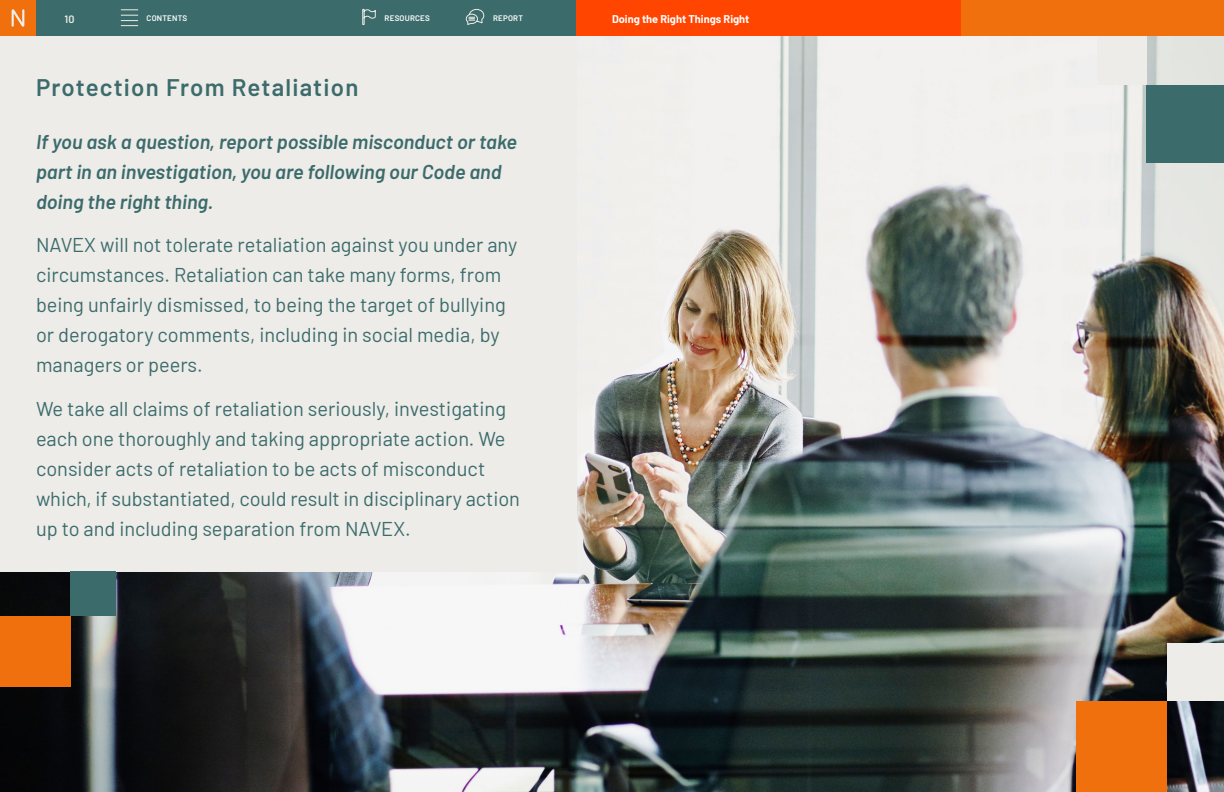
<style>
.page{position:relative;width:1224px;height:792px;background:#fff}
.page>*{position:absolute;margin:0;border:0;box-sizing:border-box;transform-origin:0 0}
.t1{font:600 24px "Barlow";letter-spacing:.05em;color:#3b6c6b}
.Intro_Copy{font:20px/30px "Barlow";color:#3b6c6b}
.Intro_Copy-2{font:italic 600 20px/30px "Barlow";color:#3b6c6b}
.t2{font:700 11px "Barlow";color:#fff}
.t3{font:600 10.7px "Barlow";color:#eeece9}
.t4{font:600 8px "Barlow";letter-spacing:.025em;color:#fff}
</style>
<div class="page">
<img style="left:0;top:36px;width:1224px;height:756px">
<div style="left:0;top:0;width:576px;height:572px;background:#eeece9"></div>
<div style="left:71px;top:572px;width:45px;height:44px;background:#3b6c6b"></div>
<div style="left:0;top:616px;width:71px;height:71px;background:#ef700c"></div>
<div style="left:1098px;top:36px;width:49px;height:49px;background:#eeece9"></div>
<div style="left:1147px;top:85px;width:77px;height:77px;background:#3b6c6b"></div>
<div style="left:1167px;top:643px;width:57px;height:58px;background:#eeece9"></div>
<div style="left:1076px;top:701px;width:91px;height:91px;background:#ef700c"></div>
<div style="left:36px;top:0;width:540px;height:36px;background:#3b6c6b"></div>
<div style="left:720px;top:0;width:504px;height:36px;background:#ef700c"></div>
<div style="left:0;top:0;width:36px;height:36px;background:#ef700c"></div>
<svg style="left:12px;top:9px;width:12px;height:18px"></svg>
<svg style="left:121px;top:9px;width:17px;height:17px"></svg>
<svg style="left:362px;top:8px;width:14px;height:17px"></svg>
<svg style="left:466px;top:9px;width:19px;height:16px"></svg>
<div style="left:576px;top:0;width:385px;height:36px;background:#ff4500"></div>
<p class="t3" style="left:64px;top:11px;width:12px">10</p>
<p class="t4" style="left:147px;top:12px;width:42px">CONTENTS</p>
<p class="t4" style="left:385px;top:12px;width:47px">RESOURCES</p>
<p class="t4" style="left:493px;top:12px;width:31px">REPORT</p>
<p class="t2" style="left:612px;top:11px;width:139px">Doing the Right Things Right</p>
<p class="t1" style="left:36px;top:70px;width:324px">Protection From Retaliation</p>
<p class="Intro_Copy-2" style="left:36px;top:125px;width:482px">If you ask a question, report possible misconduct or take part in an investigation, you are following our Code and doing the right thing.</p>
<p class="Intro_Copy" style="left:36px;top:228px;width:483px">NAVEX will not tolerate retaliation against you under any circumstances. Retaliation can take many forms, from being unfairly dismissed, to being the target of bullying or derogatory comments, including in social media, by managers or peers.</p>
<p class="Intro_Copy" style="left:36px;top:392px;width:486px">We take all claims of retaliation seriously, investigating each one thoroughly and taking appropriate action. We consider acts of retaliation to be acts of misconduct which, if substantiated, could result in disciplinary action up to and including separation from NAVEX.</p>
</div>
